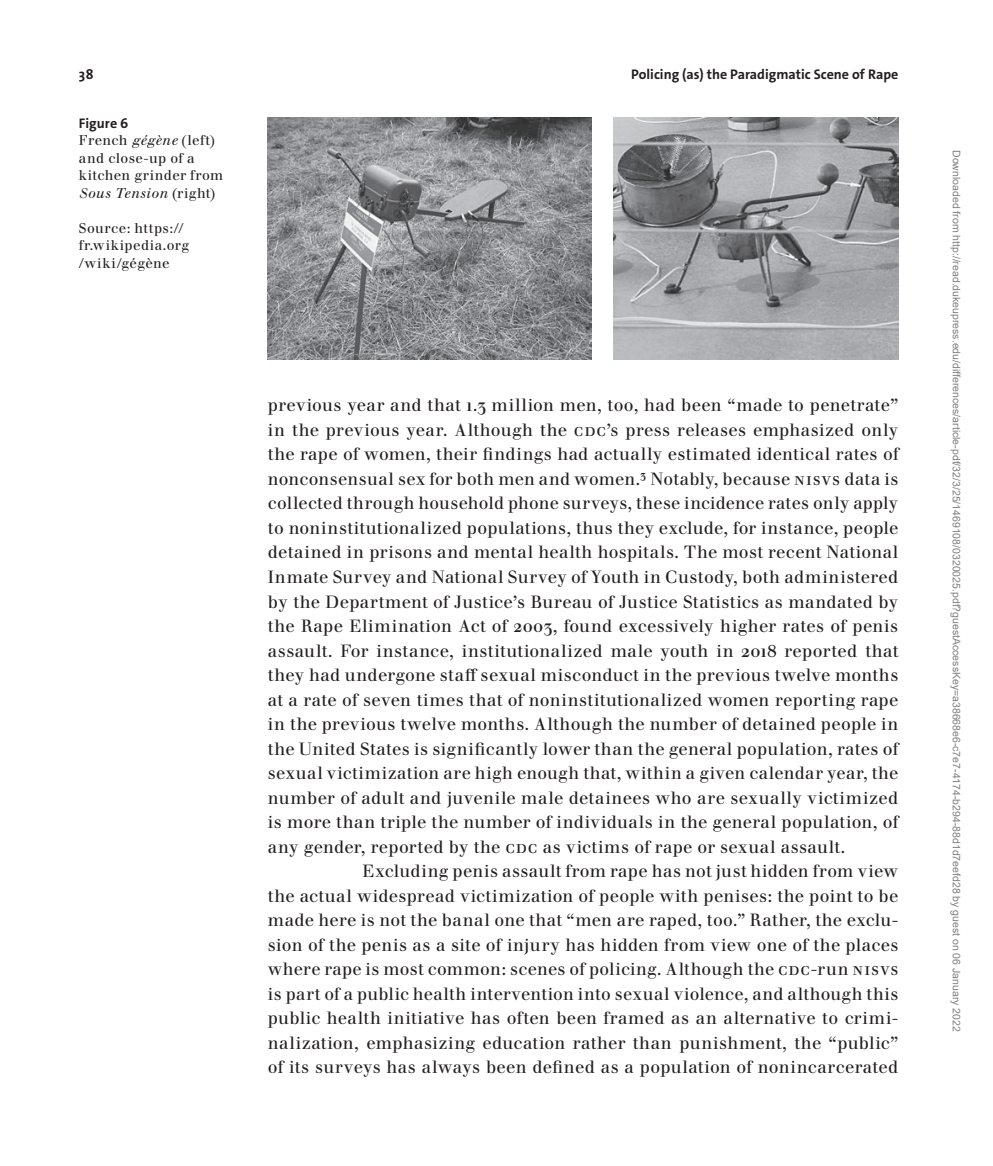
<style>
.page{position:relative;width:993px;height:1166px;background:#fff}
.page>*{position:absolute;margin:0;border:0;box-sizing:border-box;transform-origin:0 0}
.t1{font:17.5px "Walbaum";letter-spacing:.02em;color:#231f20}
.t2{font:14px/17.5px "Walbaum";letter-spacing:.04em;color:#231f20}
.t3{font:700 14px "The Sans C4 s";color:#231f20}
.t4{font:10.5px "Arial";color:#808080}
.s1{font-style:italic}
</style>
<div class="page">
<img style="left:268px;top:117px;width:323px;height:243px">
<img style="left:613px;top:117px;width:285px;height:243px">
<p class="t3" style="left:79px;top:65px;width:16px">38</p>
<p class="t3" style="left:631px;top:65px;width:268px">Policing (as) the Paradigmatic Scene of Rape</p>
<p class="t3" style="left:79px;top:114px;width:51px">Figure 6</p>
<p class="t2" style="left:79px;top:132px;width:146px">French <span class="s1">gégène</span> (left) and close-up of a kitchen grinder from<br><span class="s1">Sous Tension</span> (right)</p>
<p class="t2" style="left:79px;top:219px;width:112px">Source: https:// fr.wikipedia.org /wiki/gégène</p>
<p class="t1" style="left:268px;top:395px;width:632px">previous year and that 1.3 million men, too, had been “made to penetrate”</p>
<p class="t1" style="left:268px;top:420px;width:631px">in the previous year. Although the cdc’s press releases emphasized only</p>
<p class="t1" style="left:268px;top:444px;width:632px">the rape of women, their findings had actually estimated identical rates of</p>
<p class="t1" style="left:268px;top:469px;width:631px">nonconsensual sex for both men and women.3 Notably, because nisvs data is</p>
<p class="t1" style="left:268px;top:493px;width:631px">collected through household phone surveys, these incidence rates only apply</p>
<p class="t1" style="left:268px;top:518px;width:631px">to noninstitutionalized populations, thus they exclude, for instance, people</p>
<p class="t1" style="left:268px;top:542px;width:632px">detained in prisons and mental health hospitals. The most recent National</p>
<p class="t1" style="left:268px;top:567px;width:631px">Inmate Survey and National Survey of Youth in Custody, both administered</p>
<p class="t1" style="left:268px;top:591px;width:631px">by the Department of Justice’s Bureau of Justice Statistics as mandated by</p>
<p class="t1" style="left:268px;top:616px;width:631px">the Rape Elimination Act of 2003, found excessively higher rates of penis</p>
<p class="t1" style="left:268px;top:640px;width:632px">assault. For instance, institutionalized male youth in 2018 reported that</p>
<p class="t1" style="left:268px;top:665px;width:632px">they had undergone staff sexual misconduct in the previous twelve months</p>
<p class="t1" style="left:268px;top:689px;width:631px">at a rate of seven times that of noninstitutionalized women reporting rape</p>
<p class="t1" style="left:268px;top:714px;width:631px">in the previous twelve months. Although the number of detained people in</p>
<p class="t1" style="left:268px;top:738px;width:631px">the United States is significantly lower than the general population, rates of</p>
<p class="t1" style="left:268px;top:763px;width:631px">sexual victimization are high enough that, within a given calendar year, the</p>
<p class="t1" style="left:268px;top:787px;width:631px">number of adult and juvenile male detainees who are sexually victimized</p>
<p class="t1" style="left:268px;top:812px;width:631px">is more than triple the number of individuals in the general population, of</p>
<p class="t1" style="left:268px;top:836px;width:578px">any gender, reported by the cdc as victims of rape or sexual assault.</p>
<p class="t1" style="left:362px;top:861px;width:537px">Excluding penis assault from rape has not just hidden from view</p>
<p class="t1" style="left:268px;top:885px;width:631px">the actual widespread victimization of people with penises: the point to be</p>
<p class="t1" style="left:268px;top:910px;width:631px">made here is not the banal one that “men are raped, too.” Rather, the exclu-</p>
<p class="t1" style="left:268px;top:934px;width:632px">sion of the penis as a site of injury has hidden from view one of the places</p>
<p class="t1" style="left:268px;top:959px;width:632px">where rape is most common: scenes of policing. Although the cdc-run nisvs</p>
<p class="t1" style="left:268px;top:983px;width:632px">is part of a public health intervention into sexual violence, and although this</p>
<p class="t1" style="left:268px;top:1008px;width:631px">public health initiative has often been framed as an alternative to crimi-</p>
<p class="t1" style="left:268px;top:1032px;width:632px">nalization, emphasizing education rather than punishment, the “public”</p>
<p class="t1" style="left:268px;top:1057px;width:632px">of its surveys has always been defined as a population of nonincarcerated</p>
<p class="t4" style="left:960px;top:150px;width:883px;rotate:90deg">Downloaded from http://read.dukeupress.edu/differences/article-pdf/32/3/25/1469108/0320025.pdf?guestAccessKey=a38668e6-c7e7-4174-b294-88d1d7eefd28 by guest on 06 January 2022</p>
</div>
